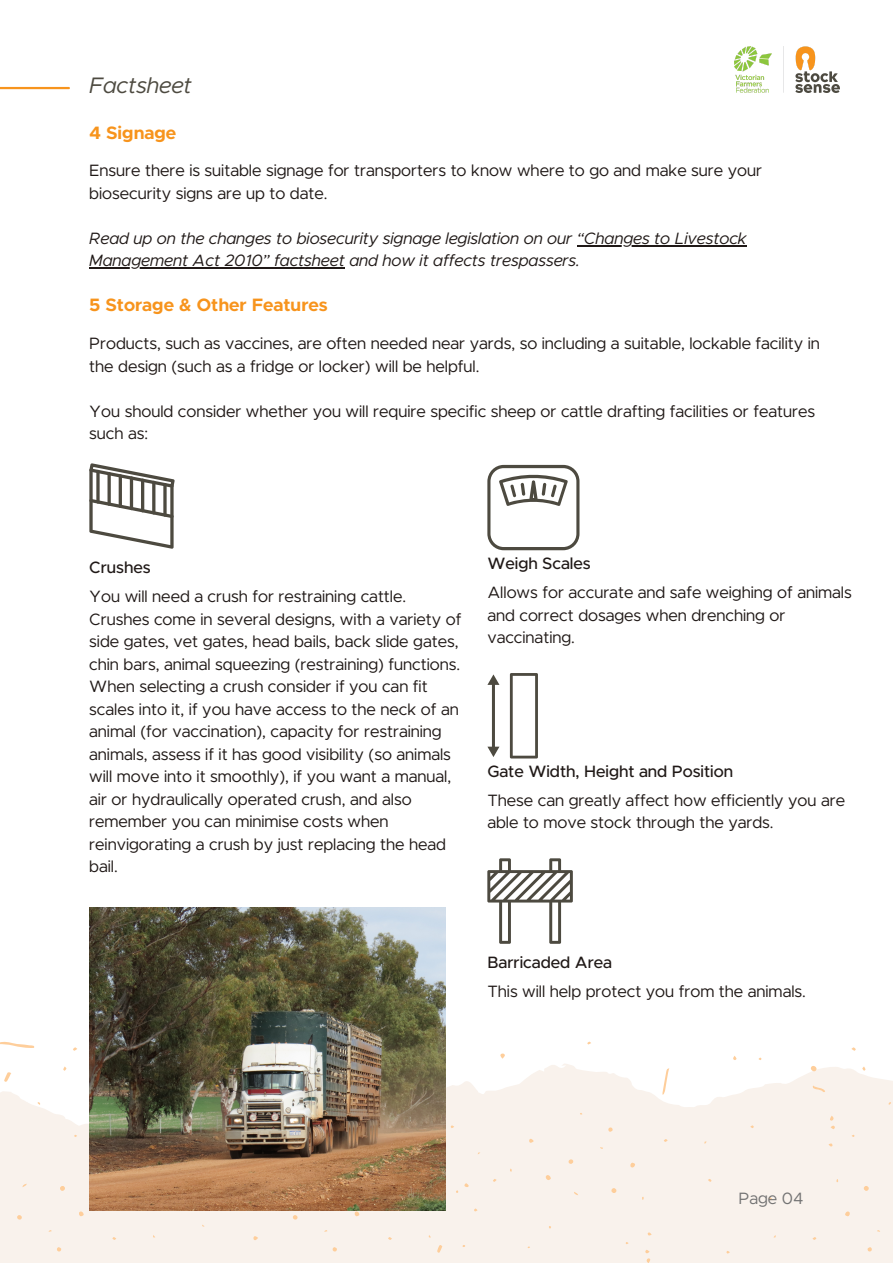
<style>
.page{position:relative;width:893px;height:1264px;background:#fff}
.page>*{position:absolute;margin:0;border:0;box-sizing:border-box;transform-origin:0 0}
.t1{font:italic 22.5px "Metropolis";color:#4d4a40}
.t2{font:700 18px "Metropolis";color:#f7941d}
.t3{font:16.5px/22.5px "Metropolis";color:#201917}
.t4{font:italic 16.5px/22.5px "Metropolis";color:#201917}
.t5{font:500 16.5px "Metropolis";color:#201917}
.t6{font:16.5px "Metropolis";color:#737373}
</style>
<div class="page">
<svg style="left:771px;top:1047px;width:121px;height:215px"></svg>
<svg style="left:496px;top:1041px;width:275px;height:221px;fill:#f9f2ec"></svg>
<div style="left:220px;top:1081px;width:276px;height:181px;background:#f9f2ec"></div>
<svg style="left:0;top:1041px;width:220px;height:221px;fill:#f9f2ec"></svg>
<hr style="left:0;top:87px;width:69px;height:2px;background:#f7941d">
<img style="left:734px;top:47px;width:105px;height:46px">
<svg style="left:89px;top:463px;width:86px;height:85px"></svg>
<svg style="left:487px;top:465px;width:92px;height:85px"></svg>
<svg style="left:487px;top:858px;width:86px;height:85px"></svg>
<svg style="left:487px;top:674px;width:12px;height:83px"></svg>
<svg style="left:510px;top:673px;width:28px;height:85px"></svg>
<hr style="left:576px;top:245px;width:170px;height:1px;background:#201917">
<hr style="left:89px;top:267px;width:256px;height:2px;background:#201917">
<img style="left:89px;top:907px;width:357px;height:303px">
<p class="t1" style="left:89px;top:75px;width:104px">Factsheet</p>
<p class="t2" style="left:89px;top:124px;width:88px">4 Signage</p>
<p class="t3" style="left:89px;top:160px;width:674px">Ensure there is suitable signage for transporters to know where to go and make sure your biosecurity signs are up to date.</p>
<p class="t4" style="left:89px;top:228px;width:659px">Read up on the changes to biosecurity signage legislation on our “Changes to Livestock<br>Management Act 2010” factsheet and how it affects trespassers.</p>
<p class="t2" style="left:89px;top:297px;width:240px">5 Storage &amp; Other Features</p>
<p class="t3" style="left:89px;top:333px;width:732px">Products, such as vaccines, are often needed near yards, so including a suitable, lockable facility in the design (such as a fridge or locker) will be helpful.</p>
<p class="t3" style="left:89px;top:400px;width:727px">You should consider whether you will require specific sheep or cattle drafting facilities or features such as:</p>
<p class="t5" style="left:89px;top:560px;width:63px">Crushes</p>
<p class="t3" style="left:89px;top:586px;width:373px">You will need a crush for restraining cattle.<br>Crushes come in several designs, with a variety of side gates, vet gates, head bails, back slide gates, chin bars, animal squeezing (restraining) functions.<br>When selecting a crush consider if you can fit scales into it, if you have access to the neck of an animal (for vaccination), capacity for restraining animals, assess if it has good visibility (so animals will move into it smoothly), if you want a manual, air or hydraulically operated crush, and also remember you can minimise costs when reinvigorating a crush by just replacing the head bail.</p>
<p class="t5" style="left:487px;top:556px;width:105px">Weigh Scales</p>
<p class="t3" style="left:487px;top:582px;width:366px">Allows for accurate and safe weighing of animals and correct dosages when drenching or vaccinating.</p>
<p class="t5" style="left:487px;top:763px;width:247px">Gate Width, Height and Position</p>
<p class="t3" style="left:487px;top:789px;width:359px">These can greatly affect how efficiently you are able to move stock through the yards.</p>
<p class="t5" style="left:487px;top:954px;width:126px">Barricaded Area</p>
<p class="t3" style="left:487px;top:980px;width:320px">This will help protect you from the animals.</p>
<p class="t6" style="left:738px;top:1190px;width:66px">Page 04</p>
</div>
